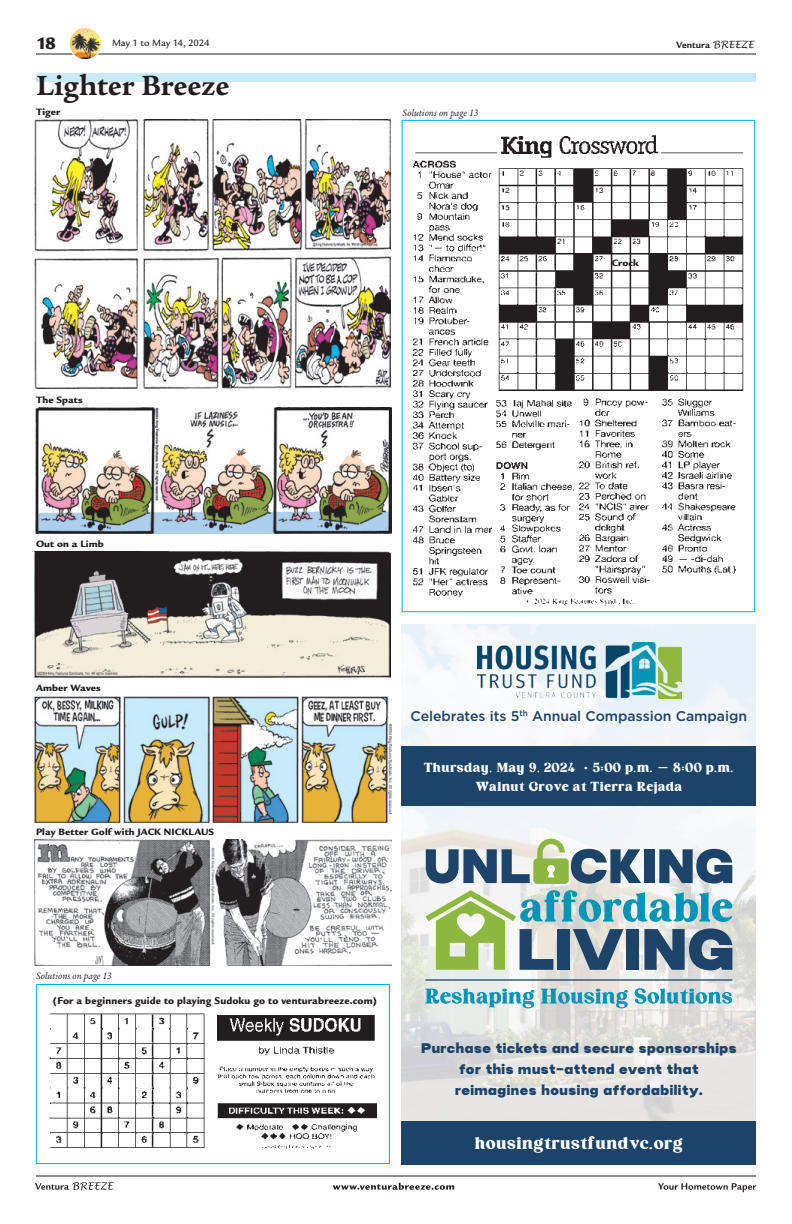
<style>
.page{position:relative;width:792px;height:1224px;background:#fff}
.page>*{position:absolute;margin:0;border:0;box-sizing:border-box;transform-origin:0 0}
.t1{font:700 30px "Legacy Serif";color:#221e1f}
.t2{font:18px "HV Cocktail";letter-spacing:.02em;color:#fff}
.t3{font:900 18px "Legacy Sans";color:#221e1f}
.t4{font:14px/21px "Candu";letter-spacing:.04em;color:#1c4368;text-align:center}
.t5{font:14px/19px "HV Cocktail";letter-spacing:.02em;color:#fff;text-align:center}
.t6{font:500 14px "Gotham HTF";color:#1c4368}
.t7{font:900 10.7px "Legacy Sans";letter-spacing:.015em;color:#221e1f;scale:.94 1}
.t8{font:900 10px "Legacy Sans";letter-spacing:.01em;color:#221e1f}
.t9{font:italic 10px "Legacy Serif";letter-spacing:.005em;color:#221e1f}
.t10{font:500 10px "Legacy Sans";color:#221e1f}
.t11{font:700 10px "Legacy Sans";letter-spacing:.005em;color:#221e1f}
.s1{font-family:"Lucida Handwriting";font-weight:400;font-style:italic}
</style>
<div class="page">
<svg style="left:35px;top:1182px;width:721px;height:10px"></svg>
<hr style="left:36px;top:54px;width:720px;height:1px;background:#221e1f">
<hr style="left:36px;top:1176px;width:720px;height:1px;background:#221e1f">
<img style="left:69px;top:27px;width:32px;height:33px;border-radius:16px">
<div style="left:69px;top:27px;width:33px;height:33px;border:1px solid #fff;border-radius:50%"></div>
<img style="left:34px;top:120px;width:356px;height:269px">
<img style="left:413px;top:135px;width:331px;height:471px">
<div style="left:36px;top:984px;width:354px;height:180px;border:1px solid #00aeef"></div>
<img style="left:49px;top:1013px;width:156px;height:135px">
<img style="left:217px;top:1015px;width:158px;height:41px">
<img style="left:218px;top:1066px;width:157px;height:27px">
<img style="left:217px;top:1103px;width:160px;height:46px">
<div style="left:36px;top:73px;width:720px;height:9px;background:#c7eafb"></div>
<img style="left:35px;top:696px;width:356px;height:126px">
<img style="left:35px;top:840px;width:356px;height:126px">
<img style="left:34px;top:552px;width:356px;height:126px">
<img style="left:35px;top:408px;width:356px;height:126px">
<img style="left:402px;top:625px;width:354px;height:496px">
<svg style="left:425px;top:988px;width:110px;height:20px"></svg>
<svg style="left:541px;top:989px;width:87px;height:19px"></svg>
<svg style="left:634px;top:988px;width:99px;height:16px"></svg>
<div style="left:644px;top:849px;width:11px;height:34px;background:#1c4368"></div>
<svg style="left:659px;top:849px;width:73px;height:35px"></svg>
<svg style="left:426px;top:839px;width:215px;height:45px"></svg>
<svg style="left:426px;top:890px;width:307px;height:80px"></svg>
<hr style="left:426px;top:979px;width:306px;height:2px;background:#1c4368">
<div style="left:402px;top:746px;width:354px;height:60px;background:#1c4368"></div>
<div style="left:402px;top:1121px;width:354px;height:44px;background:#1c4368"></div>
<img style="left:478px;top:643px;width:203px;height:55px">
<p class="t3" style="left:36px;top:32px;width:21px">18</p>
<p class="t10" style="left:112px;top:37px;width:99px">May 1 to May 14, 2024</p>
<p class="t11" style="left:676px;top:39px;width:79px">Ventura <span class="s1">BREEZE</span></p>
<h1 class="t1" style="left:36px;top:68px;width:195px">Lighter Breeze</h1>
<p class="t8" style="left:36px;top:106px;width:26px">Tiger</p>
<p class="t9" style="left:403px;top:107px;width:77px">Solutions on page 13</p>
<p class="t8" style="left:36px;top:394px;width:48px">The Spats</p>
<p class="t8" style="left:36px;top:538px;width:69px">Out on a Limb</p>
<p class="t8" style="left:612px;top:257px;width:29px">Crock</p>
<p class="t8" style="left:36px;top:682px;width:66px">Amber Waves</p>
<p class="t8" style="left:36px;top:826px;width:180px">Play Better Golf with JACK NICKLAUS</p>
<p class="t6" style="left:410px;top:708px;width:338px">Celebrates its 5<sup>th</sup> Annual Compassion Campaign</p>
<p class="t5" style="left:424px;top:759px;width:311px">Thursday, May 9, 2024 • 5:00 p.m. - 8:00 p.m.<br>Walnut Grove at Tierra Rejada</p>
<p class="t9" style="left:36px;top:970px;width:77px">Solutions on page 13</p>
<p class="t7" style="left:53px;top:994px;width:346px">(For a beginners guide to playing Sudoku go to venturabreeze.com)</p>
<p class="t4" style="left:421px;top:1037px;width:317px">Purchase tickets and secure sponsorships for this must-attend event that reimagines housing affordability.</p>
<p class="t2" style="left:475px;top:1133px;width:210px">housingtrustfundvc.org</p>
</div>
